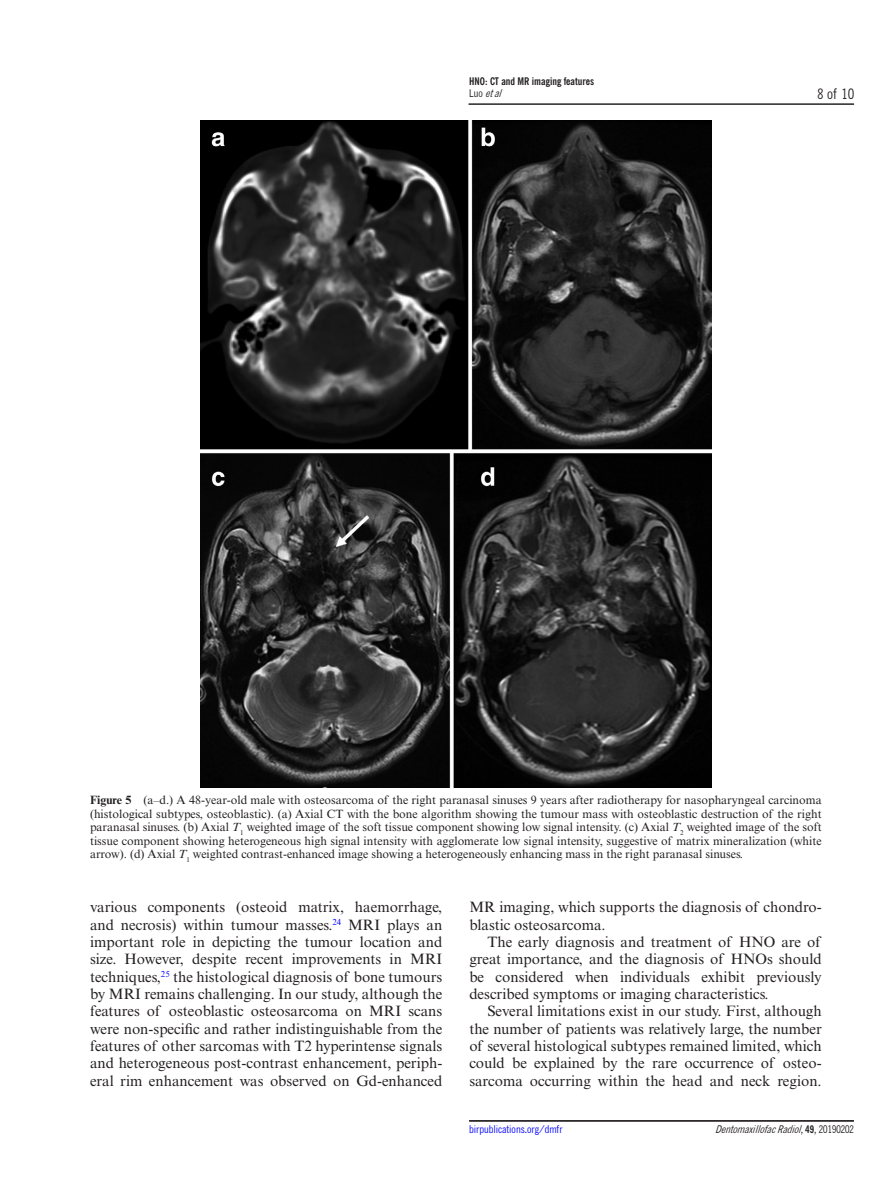
<style>
.page{position:relative;width:893px;height:1187px;background:#fff}
.page>*{position:absolute;margin:0;border:0;box-sizing:border-box;transform-origin:0 0}
.t1{font:15px/17.2px "Times New Roman MT Std";color:#231f20;text-align:justify}
.t2{font:condensed 14.25px "News Gothic MT Std";color:#231f20}
.t3{font:12px/13.5px "Times New Roman MT Std";color:#231f20;text-align:justify}
.t4{font:italic condensed 10.5px "News Gothic MT Std";color:#231f20}
.t5{font:700 condensed 10.5px "News Gothic BT";color:#231f20}
.t6{font:condensed 10.5px "News Gothic MT Std";color:#00f}
.s1{font-style:normal}
.s2{font-weight:700}
.s3{font-style:italic}
.s4{font-family:"News Gothic BT";font-weight:700;font-style:normal}
</style>
<div class="page">
<hr style="left:469px;top:104px;width:385px;height:1px;background:#231f20">
<hr style="left:469px;top:1120px;width:385px;height:1px;background:#231f20">
<img style="left:201px;top:121px;width:510px;height:666px">
<p class="t5" style="left:469px;top:75px;width:127px">HNO: CT and MR imaging features</p>
<p class="t4" style="left:469px;top:87px;width:37px"><span class="s1">L u o</span> etal</p>
<p class="t2" style="left:817px;top:85px;width:38px">8 of 10</p>
<p class="t3" style="left:90px;top:793px;width:733px"><span class="s2">Figure 5</span> (a–d.) A 48-year-old male with osteosarcoma of the right paranasal sinuses 9 years after radiotherapy for nasopharyngeal carcinoma (histological subtypes, osteoblastic). (a) Axial CT with the bone algorithm showing the tumour mass with osteoblastic destruction of the right paranasal sinuses. (b) Axial <span class="s3">T</span><sub>1</sub> weighted image of the soft tissue component showing low signal intensity. (c) Axial <span class="s3">T</span><sub>2</sub> weighted image of the soft tissue component showing heterogeneous high signal intensity with agglomerate low signal intensity, suggestive of matrix mineralization (white arrow). (d) Axial <span class="s3">T</span><sub>1</sub> weighted contrast-enhanced image showing a heterogeneously enhancing mass in the right paranasal sinuses.</p>
<p class="t1" style="left:90px;top:898px;width:354px">various components (osteoid matrix, haemorrhage, and necrosis) within tumour masses.<sup>24</sup> MRI plays an important role in depicting the tumour location and size. However, despite recent improvements in MRI techniques,<sup>25</sup> the histological diagnosis of bone tumours by MRI remains challenging. In our study, although the features of osteoblastic osteosarcoma on MRI scans were non-specific and rather indistinguishable from the features of other sarcomas with T2 hyperintense signals and heterogeneous post-contrast enhancement, periph&shy;eral rim enhancement was observed on Gd-enhanced</p>
<p class="t1" style="left:469px;top:898px;width:354px">MR imaging, which supports the diagnosis of chondro&shy;blastic osteosarcoma.</p>
<p class="t1" style="left:469px;top:933px;width:354px;text-indent:18px">The early diagnosis and treatment of HNO are of great importance, and the diagnosis of HNOs should be considered when individuals exhibit previously described symptoms or imaging characteristics.</p>
<p class="t1" style="left:469px;top:1002px;width:354px;text-indent:18px">Several limitations exist in our study. First, although the number of patients was relatively large, the number of several histological subtypes remained limited, which could be explained by the rare occurrence of osteo&shy;sarcoma occurring within the head and neck region.</p>
<p class="t6" style="left:469px;top:1123px;width:95px">birpublications.org/dmfr</p>
<p class="t4" style="left:715px;top:1123px;width:140px">DentomaxillofacRadiol<span class="s1">,</span> <span class="s4">4 9</span> <span class="s1">, 2 0 1 9 0 2 0 2</span></p>
</div>
